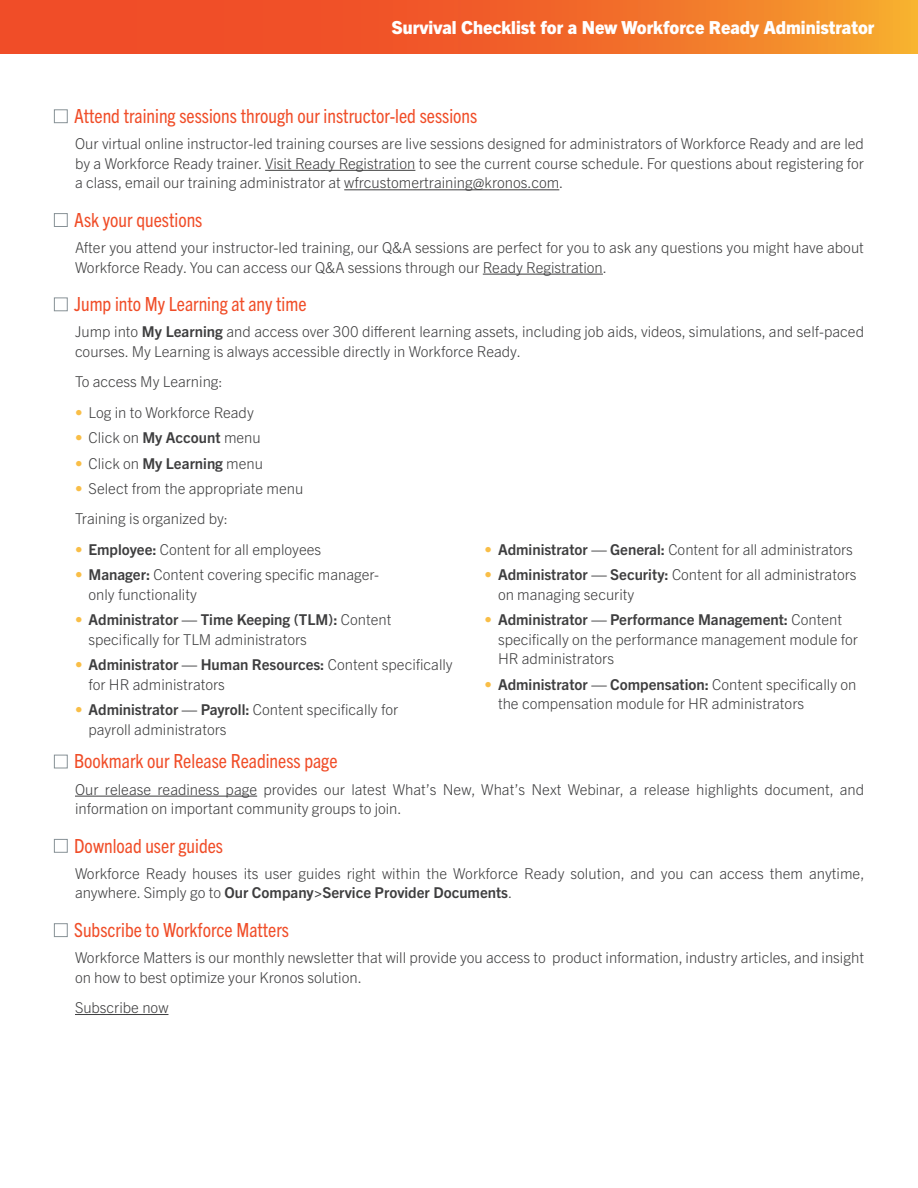
<style>
.page{position:relative;width:918px;height:1188px;background:#fff}
.page>*{position:absolute;margin:0;border:0;box-sizing:border-box;transform-origin:0 0}
.Subhead{font:condensed 19.5px "Trade Gothic Next LT Pro";color:#f04d28}
.t1{font:800 18px "Trade Gothic Next LT Pro";color:#fff}
.body_indent{font:300 15px/19.5px "Trade Gothic Next LT Pro";color:#3e3e3f}
.s1{font-weight:700}
.s2{color:#f9be47}
</style>
<div class="page">
<svg style="left:0;top:0;width:918px;height:54px;background:#f16629"></svg>
<hr style="left:265px;top:170px;width:150px;height:1px;background:#3e3e3f">
<hr style="left:344px;top:189px;width:215px;height:1px;background:#3e3e3f">
<hr style="left:483px;top:274px;width:120px;height:1px;background:#3e3e3f">
<div style="left:54px;top:109px;width:14px;height:14px;border:1px solid #879196"></div>
<div style="left:54px;top:213px;width:14px;height:14px;border:1px solid #879196"></div>
<div style="left:54px;top:298px;width:14px;height:13px;border:1px solid #879196"></div>
<hr style="left:75px;top:796px;width:182px;height:1px;background:#3e3e3f">
<hr style="left:75px;top:1014px;width:93px;height:1px;background:#3e3e3f">
<div style="left:54px;top:755px;width:14px;height:13px;border:1px solid #879196"></div>
<div style="left:54px;top:839px;width:14px;height:14px;border:1px solid #879196"></div>
<div style="left:54px;top:923px;width:14px;height:14px;border:1px solid #879196"></div>
<p class="t1" style="left:391px;top:15px;width:485px">Survival Checklist for a New Workforce Ready Administrator</p>
<p class="Subhead" style="left:74px;top:103px;width:405px">Attend training sessions through our instructor-led sessions</p>
<p class="body_indent" style="left:75px;top:133px;width:791px;text-align:justify">Our virtual online instructor-led training courses are live sessions designed for administrators of Workforce Ready and are led by a Workforce Ready trainer. Visit Ready Registration to see the current course schedule. For questions about registering for a class, email our training administrator at wfrcustomertraining@kronos.com.</p>
<p class="Subhead" style="left:74px;top:206px;width:130px">Ask your questions</p>
<p class="body_indent" style="left:75px;top:237px;width:790px">After you attend your instructor-led training, our Q&amp;A sessions are perfect for you to ask any questions you might have about<br>Workforce Ready. You can access our Q&amp;A sessions through our Ready Registration.</p>
<p class="Subhead" style="left:74px;top:291px;width:234px">Jump into My Learning at any time</p>
<p class="body_indent" style="left:75px;top:321px;width:791px">Jump into <span class="s1">My Learning</span> and access over 300 different learning assets, including job aids, videos, simulations, and self-paced courses. My Learning is always accessible directly in Workforce Ready.</p>
<p class="body_indent" style="left:75px;top:371px;width:149px">To access My Learning:</p>
<p class="body_indent" style="left:75px;top:401px;width:180px"><span class="s2">•</span> Log in to Workforce Ready</p>
<p class="body_indent" style="left:75px;top:427px;width:187px"><span class="s2">•</span> Click on <span class="s1">My Account</span> menu</p>
<p class="body_indent" style="left:75px;top:452px;width:190px"><span class="s2">•</span> Click on <span class="s1">My Learning</span> menu</p>
<p class="body_indent" style="left:75px;top:478px;width:230px"><span class="s2">•</span> Select from the appropriate menu</p>
<p class="body_indent" style="left:75px;top:508px;width:155px">Training is organized by:</p>
<p class="body_indent" style="left:75px;top:538px;width:248px"><span class="s2">•</span> <span class="s1">Employee:</span> Content for all employees</p>
<p class="body_indent" style="left:88px;top:564px;width:292px;text-indent:-14px"><span class="s2">•</span> <span class="s1">Manager:</span> Content covering specific manager&shy;only functionality</p>
<p class="body_indent" style="left:88px;top:609px;width:305px;text-indent:-14px"><span class="s2">•</span> <span class="s1">Administrator — Time Keeping (TLM):</span> Content specifically for TLM administrators</p>
<p class="body_indent" style="left:88px;top:654px;width:366px;text-indent:-14px"><span class="s2">•</span> <span class="s1">Administrator — Human Resources:</span> Content specifically for HR administrators</p>
<p class="body_indent" style="left:88px;top:699px;width:311px;text-indent:-14px"><span class="s2">•</span> <span class="s1">Administrator — Payroll:</span> Content specifically for payroll administrators</p>
<p class="body_indent" style="left:484px;top:538px;width:370px"><span class="s2">•</span> <span class="s1">Administrator — General:</span> Content for all administrators</p>
<p class="body_indent" style="left:498px;top:564px;width:360px;text-indent:-14px"><span class="s2">•</span> <span class="s1">Administrator — Security:</span> Content for all administrators on managing security</p>
<p class="body_indent" style="left:498px;top:609px;width:362px;text-indent:-14px"><span class="s2">•</span> <span class="s1">Administrator — Performance Management:</span> Content specifically on the performance management module for<br>HR administrators</p>
<p class="body_indent" style="left:498px;top:673px;width:360px;text-indent:-14px"><span class="s2">•</span> <span class="s1">Administrator — Compensation:</span> Content specifically on the compensation module for HR administrators</p>
<p class="Subhead" style="left:74px;top:748px;width:265px">Bookmark our Release Readiness page</p>
<p class="body_indent" style="left:75px;top:778px;width:791px">Our release readiness page provides our latest What’s New, What’s Next Webinar, a release highlights document, and information on important community groups to join.</p>
<p class="Subhead" style="left:74px;top:832px;width:150px">Download user guides</p>
<p class="body_indent" style="left:75px;top:863px;width:791px">Workforce Ready houses its user guides right within the Workforce Ready solution, and you can access them anytime, anywhere. Simply go to <span class="s1">Our Company&gt;Service Provider Documents</span>.</p>
<p class="Subhead" style="left:74px;top:917px;width:216px">Subscribe to Workforce Matters</p>
<p class="body_indent" style="left:75px;top:947px;width:791px">Workforce Matters is our monthly newsletter that will provide you access to product information, industry articles, and insight on how to best optimize your Kronos solution.</p>
<p class="body_indent" style="left:75px;top:997px;width:95px">Subscribe now</p>
</div>
